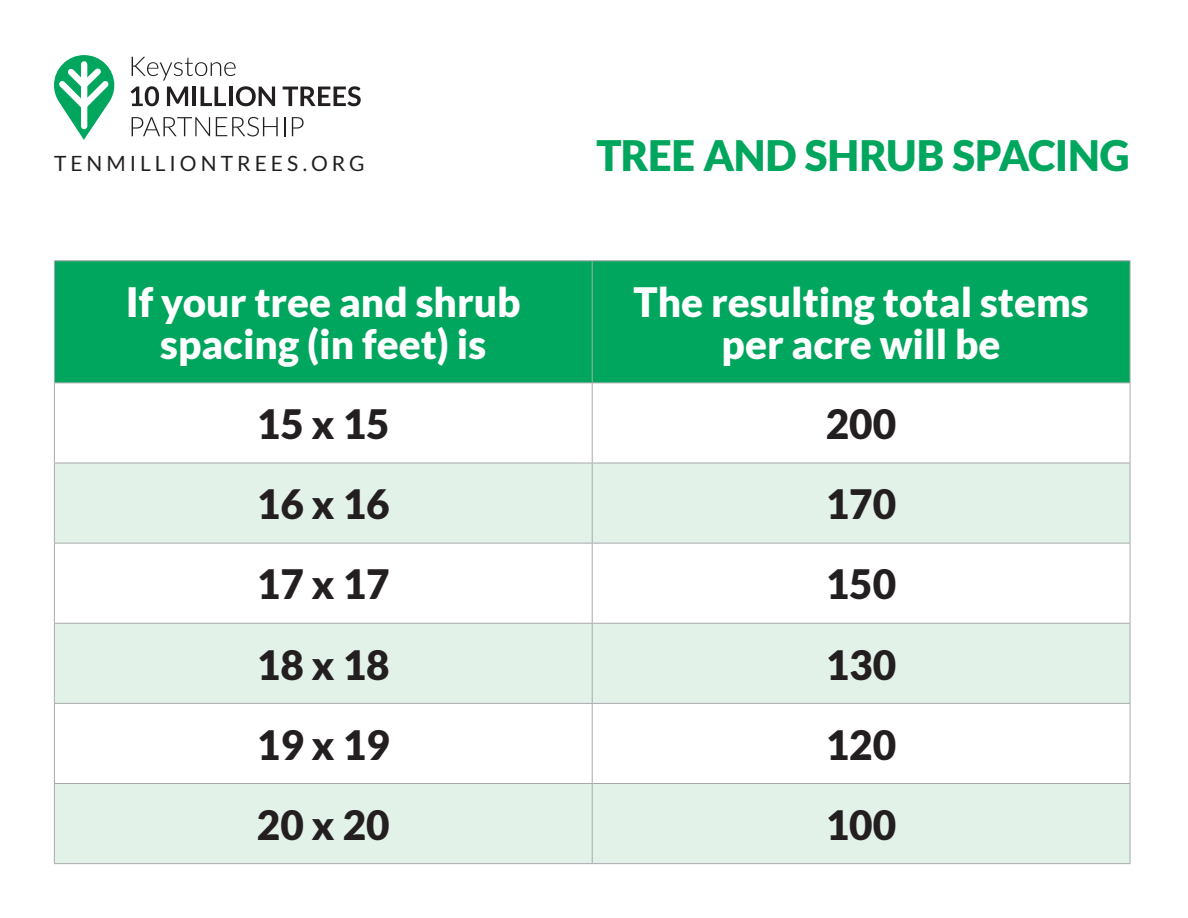
<style>
.page{position:relative;width:1188px;height:918px;background:#fff}
.page>*{position:absolute;margin:0;border:0;box-sizing:border-box;transform-origin:0 0}
.t1{font:900 42px "Lato";letter-spacing:-.01em;color:#00a65d}
.t2{font:900 40.5px/42px "Lato";color:#fff;text-align:center}
.t3{font:900 40.5px "Lato";color:#231f20}
.t4{font:21px "Lato";letter-spacing:.19em;color:#231f20}
</style>
<div class="page">
<svg style="left:54px;top:55px;width:60px;height:85px"></svg>
<svg style="left:131px;top:57px;width:144px;height:49px"></svg>
<svg style="left:283px;top:86px;width:78px;height:20px"></svg>
<svg style="left:132px;top:117px;width:78px;height:19px"></svg>
<svg style="left:216px;top:117px;width:62px;height:19px"></svg>
<svg style="left:284px;top:117px;width:1px;height:19px"></svg>
<svg style="left:292px;top:117px;width:12px;height:19px"></svg>
<div style="left:55px;top:261px;width:1075px;height:122px;background:#00a65d"></div>
<svg style="left:55px;top:464px;width:1075px;height:399px;fill:#e3f2e9"></svg>
<hr style="left:54px;top:260px;width:538px;height:1px;background:#a8a9ad">
<hr style="left:54px;top:261px;width:1px;height:122px;background:#a8a9ad">
<hr style="left:592px;top:260px;width:538px;height:1px;background:#a8a9ad">
<hr style="left:592px;top:261px;width:1px;height:122px;background:#a8a9ad">
<hr style="left:1130px;top:261px;width:1px;height:122px;background:#a8a9ad">
<hr style="left:54px;top:383px;width:538px;height:1px;background:#a8a9ad">
<hr style="left:54px;top:383px;width:1px;height:80px;background:#a8a9ad">
<hr style="left:592px;top:383px;width:538px;height:1px;background:#a8a9ad">
<hr style="left:592px;top:383px;width:1px;height:80px;background:#a8a9ad">
<hr style="left:1130px;top:383px;width:1px;height:80px;background:#a8a9ad">
<hr style="left:54px;top:463px;width:538px;height:1px;background:#a8a9ad">
<hr style="left:54px;top:463px;width:1px;height:80px;background:#a8a9ad">
<hr style="left:592px;top:463px;width:538px;height:1px;background:#a8a9ad">
<hr style="left:592px;top:463px;width:1px;height:80px;background:#a8a9ad">
<hr style="left:1130px;top:463px;width:1px;height:80px;background:#a8a9ad">
<hr style="left:54px;top:543px;width:538px;height:1px;background:#a8a9ad">
<hr style="left:54px;top:544px;width:1px;height:79px;background:#a8a9ad">
<hr style="left:592px;top:543px;width:538px;height:1px;background:#a8a9ad">
<hr style="left:592px;top:544px;width:1px;height:79px;background:#a8a9ad">
<hr style="left:1130px;top:544px;width:1px;height:79px;background:#a8a9ad">
<hr style="left:54px;top:623px;width:538px;height:1px;background:#a8a9ad">
<hr style="left:54px;top:624px;width:1px;height:79px;background:#a8a9ad">
<hr style="left:592px;top:623px;width:538px;height:1px;background:#a8a9ad">
<hr style="left:592px;top:624px;width:1px;height:79px;background:#a8a9ad">
<hr style="left:1130px;top:624px;width:1px;height:79px;background:#a8a9ad">
<hr style="left:54px;top:703px;width:538px;height:1px;background:#a8a9ad">
<hr style="left:54px;top:704px;width:1px;height:79px;background:#a8a9ad">
<hr style="left:592px;top:703px;width:538px;height:1px;background:#a8a9ad">
<hr style="left:592px;top:704px;width:1px;height:79px;background:#a8a9ad">
<hr style="left:1130px;top:704px;width:1px;height:79px;background:#a8a9ad">
<hr style="left:54px;top:783px;width:538px;height:1px;background:#a8a9ad">
<hr style="left:54px;top:784px;width:1px;height:79px;background:#a8a9ad">
<hr style="left:592px;top:783px;width:538px;height:1px;background:#a8a9ad">
<hr style="left:592px;top:784px;width:1px;height:79px;background:#a8a9ad">
<hr style="left:1130px;top:784px;width:1px;height:79px;background:#a8a9ad">
<hr style="left:54px;top:863px;width:538px;height:1px;background:#a8a9ad">
<hr style="left:592px;top:863px;width:538px;height:1px;background:#a8a9ad">
<p class="t4" style="left:54px;top:152px;width:312px">TENMILLIONTREES.ORG</p>
<p class="t1" style="left:596px;top:131px;width:535px">TREE AND SHRUB SPACING</p>
<p class="t2" style="left:126px;top:280px;width:396px">If your tree and shrub spacing (in feet) is</p>
<p class="t2" style="left:634px;top:280px;width:457px">The resulting total stems per acre will be</p>
<p class="t3" style="left:257px;top:401px;width:134px">15 x 15</p>
<p class="t3" style="left:826px;top:401px;width:72px">200</p>
<p class="t3" style="left:257px;top:481px;width:134px">16 x 16</p>
<p class="t3" style="left:826px;top:481px;width:72px">170</p>
<p class="t3" style="left:257px;top:561px;width:134px">17 x 17</p>
<p class="t3" style="left:826px;top:561px;width:72px">150</p>
<p class="t3" style="left:257px;top:641px;width:134px">18 x 18</p>
<p class="t3" style="left:826px;top:641px;width:72px">130</p>
<p class="t3" style="left:257px;top:721px;width:134px">19 x 19</p>
<p class="t3" style="left:826px;top:721px;width:72px">120</p>
<p class="t3" style="left:257px;top:801px;width:134px">20 x 20</p>
<p class="t3" style="left:826px;top:801px;width:72px">100</p>
</div>
